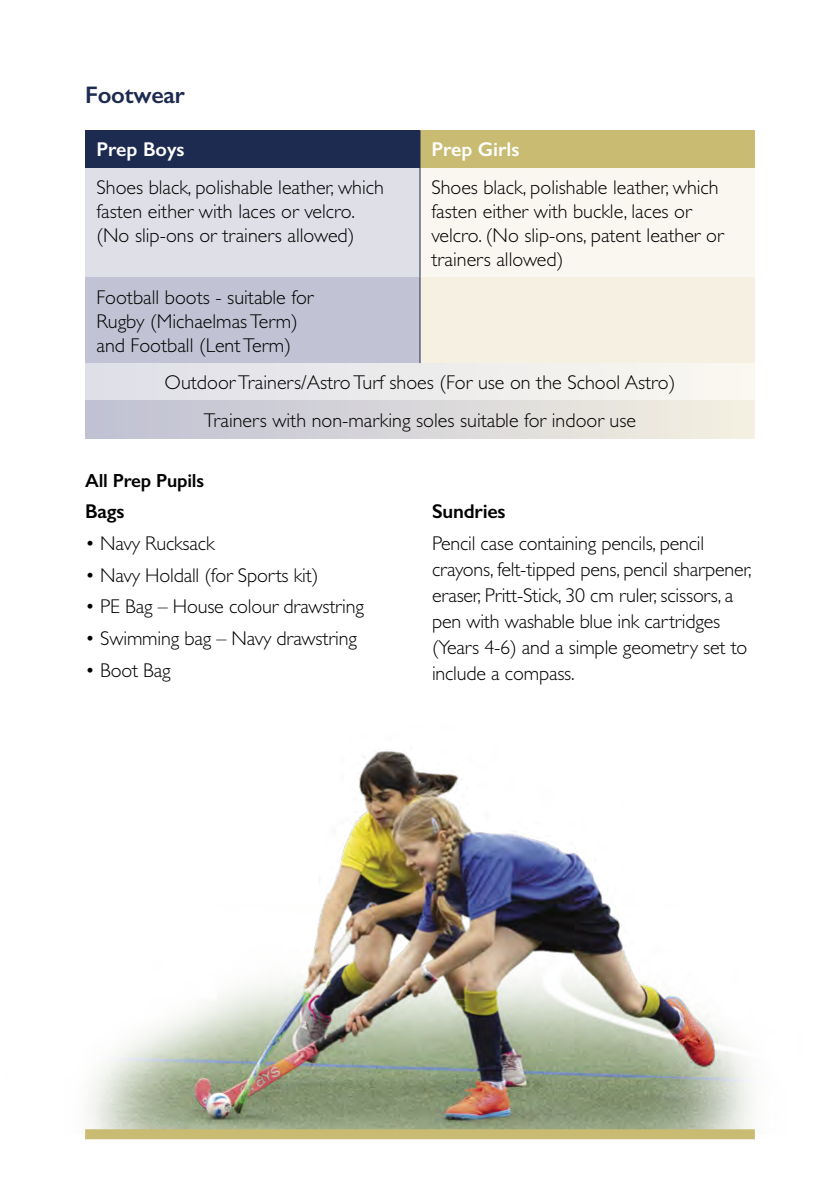
<style>
.page{position:relative;width:840px;height:1191px;background:#fff}
.page>*{position:absolute;margin:0;border:0;box-sizing:border-box;transform-origin:0 0}
.t1{font:600 24px "Gill Sans";letter-spacing:-.01em;color:#1e2b50}
.t2{font:300 20px/24px "Gill Sans";color:#000}
.t3{font:600 20px "Gill Sans";color:#fff}
.t4{font:600 20px "Gill Sans";letter-spacing:-.01em;color:#000}
.t5{font:600 19px "Gill Sans";letter-spacing:-.01em;color:#000}
</style>
<div class="page">
<img style="left:88px;top:751px;width:667px;height:383px">
<div style="left:85px;top:1129px;width:669px;height:10px;background:#c9bb72"></div>
<div style="left:85px;top:130px;width:335px;height:38px;background:#1e2b50"></div>
<div style="left:420px;top:130px;width:334px;height:38px;background:#c9bb72"></div>
<div style="left:85px;top:168px;width:335px;height:109px;background:#dfdfe8"></div>
<div style="left:420px;top:168px;width:334px;height:109px;background:#faf7f0"></div>
<div style="left:85px;top:277px;width:335px;height:86px;background:#c1c2d3"></div>
<div style="left:420px;top:277px;width:334px;height:86px;background:#f5f0e1"></div>
<div style="left:85px;top:363px;width:669px;height:38px;background:linear-gradient(to right,#dfdfe8,#faf8ef)"></div>
<div style="left:85px;top:401px;width:669px;height:37px;background:linear-gradient(to right,#bfc0d3,#f4efe1)"></div>
<hr style="left:419px;top:168px;width:1px;height:109px;background:#1e2b50">
<hr style="left:419px;top:277px;width:1px;height:86px;background:#1e2b50">
<p class="t1" style="left:85px;top:80px;width:101px">Footwear</p>
<p class="t3" style="left:96px;top:137px;width:90px">Prep Boys</p>
<p class="t3" style="left:431px;top:137px;width:90px">Prep Girls</p>
<p class="t2" style="left:96px;top:175px;width:289px">Shoes black, polishable leather, which fasten either with laces or velcro. (No slip-ons or trainers allowed)</p>
<p class="t2" style="left:431px;top:175px;width:294px">Shoes black, polishable leather, which fasten either with buckle, laces or velcro. (No slip-ons, patent leather or trainers allowed)</p>
<p class="t2" style="left:96px;top:285px;width:218px">Football boots - suitable for<br>Rugby (Michaelmas Term) and Football (Lent Term)</p>
<p class="t2" style="left:164px;top:364px;width:512px;line-height:37.6px;text-align:center">Outdoor Trainers/Astro Turf shoes (For use on the School Astro)<br>Trainers with non-marking soles suitable for indoor use</p>
<p class="t5" style="left:85px;top:468px;width:120px">All Prep Pupils</p>
<p class="t4" style="left:85px;top:499px;width:41px">Bags</p>
<p class="t2" style="left:85px;top:531px;width:131px">• Navy Rucksack</p>
<p class="t2" style="left:85px;top:563px;width:234px">• Navy Holdall (for Sports kit)</p>
<p class="t2" style="left:85px;top:595px;width:280px">• PE Bag – House colour drawstring</p>
<p class="t2" style="left:85px;top:626px;width:273px">• Swimming bag – Navy drawstring</p>
<p class="t2" style="left:85px;top:658px;width:87px">• Boot Bag</p>
<p class="t4" style="left:432px;top:499px;width:75px">Sundries</p>
<p class="t2" style="left:432px;top:530px;width:321px;line-height:26px">Pencil case containing pencils, pencil crayons, felt-tipped pens, pencil sharpener, eraser, Pritt-Stick, 30 cm ruler, scissors, a pen with washable blue ink cartridges (Years 4-6) and a simple geometry set to include a compass.</p>
</div>
